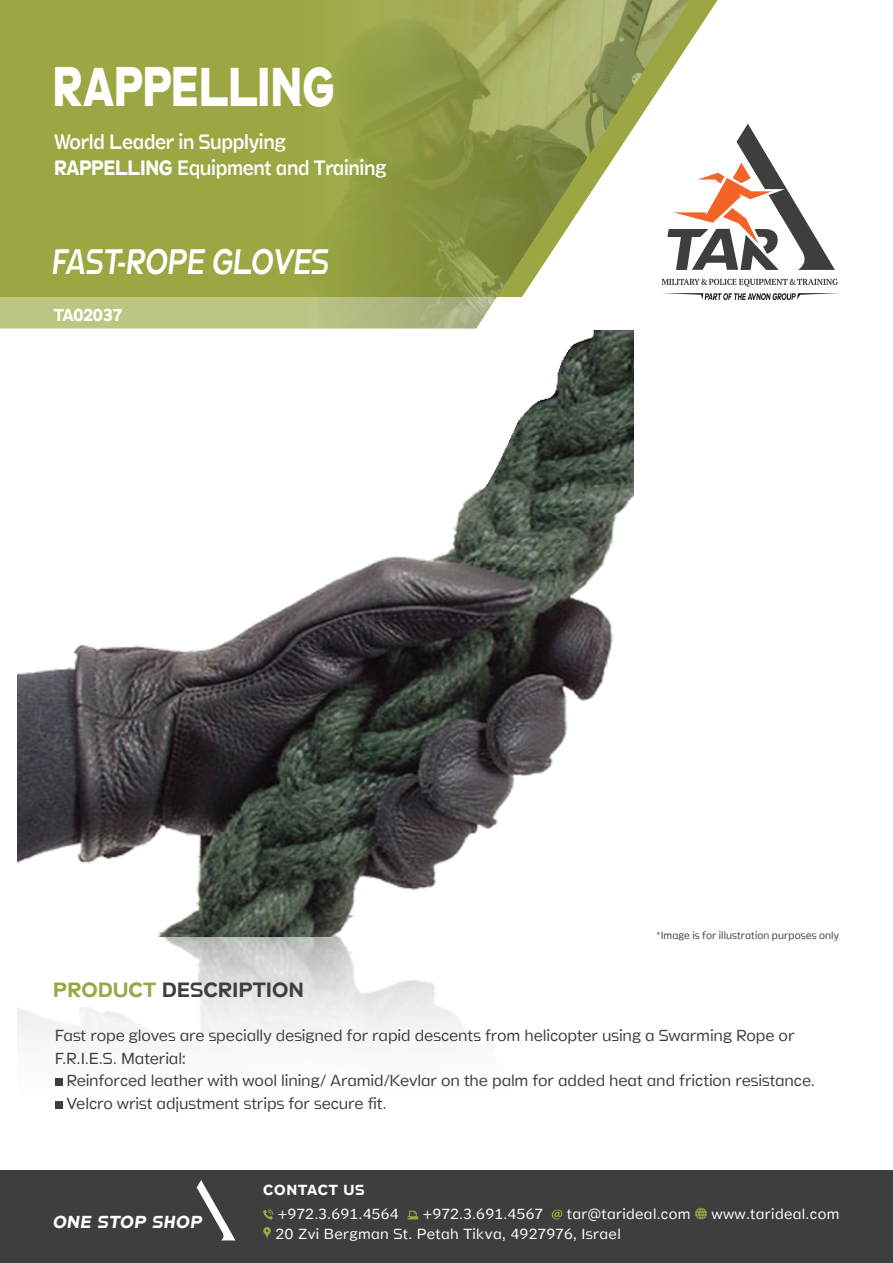
<style>
.page{position:relative;width:893px;height:1263px;background:#fff}
.page>*{position:absolute;margin:0;border:0;box-sizing:border-box;transform-origin:0 0}
.t1{font:800 55.5px "Stamen";letter-spacing:-.005em;color:#fff;scale:.8 1}
.t2{font:italic 300 36px "Stamen";color:#fff;scale:.8 1}
.t3{font:300 21.15px/25.5px "Stamen";letter-spacing:-.02em;color:#fff;scale:.89 1}
.t4{font:21px "Stamen";color:#3e3e3f}
.t5{font:italic 700 17.7px "Stamen";letter-spacing:.05em;color:#fff}
.t6{font:700 17.55px "Stamen";letter-spacing:-.03em;color:#fff;scale:.94 1}
.t7{font:200 16.2px/22.5px "Stamen";letter-spacing:-.01em;color:#3e3e3f}
.t8{font:200 14.85px/19.5px "Stamen";letter-spacing:.02em;color:#fff}
.t9{font:700 14.85px "Stamen";letter-spacing:.05em;color:#fff}
.t10{font:200 10.8px "Stamen";letter-spacing:.01em;color:#3e3e3f;scale:.94 1}
.s1{font-weight:700}
.s2{color:#9ca743}
</style>
<div class="page">
<div style="left:0;top:1170px;width:893px;height:93px;background:#3e3e3f"></div>
<svg style="left:695px;top:1208px;width:12px;height:11px"></svg>
<svg style="left:263px;top:1227px;width:8px;height:12px"></svg>
<svg style="left:218px;top:1225px;width:17px;height:15px"></svg>
<svg style="left:0;top:0;width:698px;height:328px;background:#9faa49"></svg>
<img style="left:301px;top:0;width:392px;height:328px">
<svg style="left:662px;top:279px;width:176px;height:8px"></svg>
<svg style="left:667px;top:124px;width:168px;height:146px"></svg>
<svg style="left:662px;top:293px;width:177px;height:7px"></svg>
<img style="left:18px;top:937px;width:545px;height:288px">
<img style="left:18px;top:331px;width:615px;height:606px">
<div style="left:55px;top:1078px;width:7px;height:8px;background:#3e3e3f"></div>
<div style="left:55px;top:1101px;width:7px;height:7px;background:#3e3e3f"></div>
<h1 class="t1" style="left:53px;top:43px;width:354px">RAPPELLING</h1>
<h3 class="t3" style="left:54px;top:129px;width:375px">World Leader in Supplying<br><span class="s1">RAPPELLING</span> Equipment and Training</h3>
<h2 class="t2" style="left:53px;top:233px;width:347px">FAST-ROPE GLOVES</h2>
<p class="t6" style="left:54px;top:301px;width:75px">TA02037</p>
<p class="t4" style="left:53px;top:973px;width:253px"><span class="s2">PRODUCT</span> DESCRIPTION</p>
<p class="t10" style="left:656px;top:929px;width:196px">*Image is for illustration purposes only</p>
<p class="t7" style="left:55px;top:1024px;width:741px">Fast rope gloves are specially designed for rapid descents from helicopter using a Swarming Rope or<br>R.F E.I. S. . Material:</p>
<p class="t7" style="left:66px;top:1069px;width:750px">Reinforced leather with wool lining/ Aramid/Kevlar on the palm for added heat and friction resistance.<br>Velcro wrist adjustment strips for secure fit.</p>
<p class="t5" style="left:53px;top:1210px;width:150px">ONE STOP SHOP</p>
<p class="t9" style="left:263px;top:1178px;width:102px">CONTACT US</p>
<p class="t8" style="left:567px;top:1205px;width:125px">tar@tarideal.com</p>
<p class="t8" style="left:275px;top:1205px;width:347px">+972.3.691.4564<br>20 Zvi Bergman St. Petah Tikva, 4927976, Israel</p>
<p class="t8" style="left:423px;top:1205px;width:122px">+972.3.691.4567</p>
<p class="t8" style="left:711px;top:1205px;width:129px">www.tarideal.com</p>
</div>
